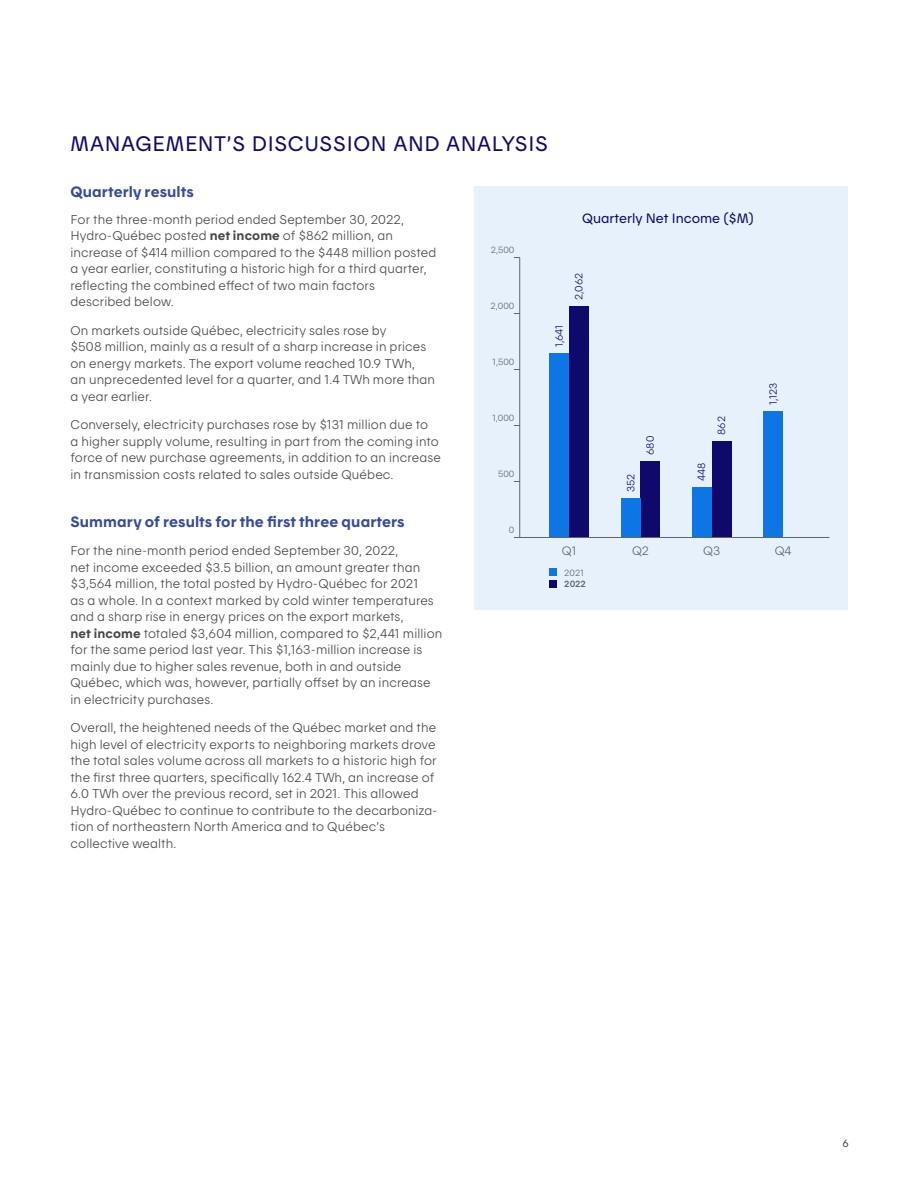
<style>
.page{position:relative;width:918px;height:1188px;background:#fff}
.page>*{position:absolute;margin:0;border:0;box-sizing:border-box;transform-origin:0 0}
.t1{font:21px "Hydro Quebec Normal";letter-spacing:.025em;color:#0f096c}
.t2{font:15px "Hydro Quebec Gras";letter-spacing:.005em;color:#364b9b}
.t3{font:13.5px "Hydro Quebec Normal";color:#0f096c}
.t4{font:12.75px/16.5px "Hydro Quebec Maigre";letter-spacing:.01em;color:#494748}
.t5{font:12.3px "Hydro Quebec Maigre";color:#606665}
.t6{font:10.5px "Hydro Quebec Maigre";color:#0f096c}
.t7{font:10.5px "Hydro Quebec Normal";color:#494748}
.t8{font:9px "Hydro Quebec Maigre";color:#606665}
.t9{font:9px "Hydro Quebec Demi";color:#606665}
.s1{font-family:"Hydro Quebec Gras"}
</style>
<div class="page">
<div style="left:474px;top:186px;width:374px;height:423px;background:#e7f1fc"></div>
<div style="left:549px;top:353px;width:20px;height:184px;background:#0e75e5"></div>
<div style="left:549px;top:569px;width:8px;height:7px;background:#0e75e5"></div>
<div style="left:549px;top:580px;width:8px;height:7px;background:#0f096c"></div>
<div style="left:569px;top:306px;width:20px;height:231px;background:#0f096c"></div>
<div style="left:641px;top:461px;width:19px;height:76px;background:#0f096c"></div>
<div style="left:712px;top:441px;width:20px;height:96px;background:#0f096c"></div>
<div style="left:621px;top:498px;width:20px;height:39px;background:#0e75e5"></div>
<div style="left:692px;top:487px;width:20px;height:50px;background:#0e75e5"></div>
<div style="left:763px;top:411px;width:20px;height:126px;background:#0e75e5"></div>
<hr style="left:519px;top:258px;width:1px;height:280px;background:#606665">
<hr style="left:520px;top:537px;width:310px;height:1px;background:#606665">
<h2 class="t1" style="left:70px;top:131px;width:479px">MANAGEMENT’S DISCUSSION AND ANALYSIS</h2>
<h2 class="t2" style="left:70px;top:182px;width:125px">Quarterly results</h2>
<p class="t4" style="left:70px;top:211px;width:367px">For the three-month period ended September 30, 2022, Hydro-Québec posted <span class="s1">net income</span> of $862 million, an increase of $414 million compared to the $448 million posted a year earlier, constituting a historic high for a third quarter, reflecting the combined effect of two main factors described below.</p>
<p class="t4" style="left:70px;top:322px;width:366px">On markets outside Québec, electricity sales rose by<br>$508 million, mainly as a result of a sharp increase in prices on energy markets. The export volume reached 10.9 TWh,<br>an unprecedented level for a quarter, and 1.4 T W h more than a year earlier.</p>
<p class="t4" style="left:70px;top:416px;width:372px">Conversely, electricity purchases rose by $131 million due to<br>a higher supply volume, resulting in part from the coming into force of new purchase agreements, in addition to an increase in transmission costs related to sales outside Québec.</p>
<h3 class="t2" style="left:70px;top:512px;width:336px">Summary of results for the first three quarters</h3>
<p class="t4" style="left:70px;top:542px;width:373px">For the nine-month period ended September 30, 2022,<br>net income exceeded $3.5 billion, an amount greater than $3,564 million, the total posted by Hydro-Québec for 2021<br>as a whole. In a context marked by cold winter temperatures and a sharp rise in energy prices on the export markets,<br><span class="s1">net income</span> totaled $3,604 million, compared to $2,441 million for the same period last year. This $1,163-million increase is mainly due to higher sales revenue, both in and outside Québec, which was, however, partially offset by an increase in electricity purchases.</p>
<p class="t4" style="left:70px;top:719px;width:368px">Overall, the heightened needs of the Québec market and the high level of electricity exports to neighboring markets drove the total sales volume across all markets to a historic high for the first three quarters, specifically 162.4 T W h, an increase of 6.0 T W h over the previous record, set in 2021. This allowed Hydro-Québec to continue to contribute to the decarboniza&shy;tion of northeastern North America and to Québec’s collective wealth.</p>
<p class="t8" style="left:491px;top:244px;width:25px">2,500</p>
<p class="t8" style="left:491px;top:300px;width:25px">2,000</p>
<p class="t8" style="left:493px;top:356px;width:23px">1,500</p>
<p class="t8" style="left:492px;top:412px;width:24px">1,000</p>
<p class="t8" style="left:498px;top:468px;width:18px">500</p>
<p class="t8" style="left:509px;top:525px;width:7px">0</p>
<p class="t3" style="left:582px;top:210px;width:173px">Quarterly Net Income ($M)</p>
<p class="t6" style="left:553px;top:347px;width:24px;rotate:-90deg">1,641</p>
<p class="t6" style="left:573px;top:300px;width:29px;rotate:-90deg">2,062</p>
<p class="t6" style="left:624px;top:492px;width:20px;rotate:-90deg">352</p>
<p class="t6" style="left:644px;top:455px;width:21px;rotate:-90deg">680</p>
<p class="t6" style="left:695px;top:481px;width:20px;rotate:-90deg">448</p>
<p class="t6" style="left:715px;top:435px;width:20px;rotate:-90deg">862</p>
<p class="t6" style="left:767px;top:405px;width:24px;rotate:-90deg">1,123</p>
<p class="t5" style="left:562px;top:543px;width:16px">Q1</p>
<p class="t5" style="left:632px;top:543px;width:19px">Q2</p>
<p class="t5" style="left:703px;top:543px;width:19px">Q3</p>
<p class="t5" style="left:775px;top:543px;width:18px">Q4</p>
<p class="t8" style="left:564px;top:567px;width:21px">2021</p>
<p class="t9" style="left:564px;top:578px;width:23px">2022</p>
<p class="t7" style="left:843px;top:1137px;width:8px">6</p>
</div>
